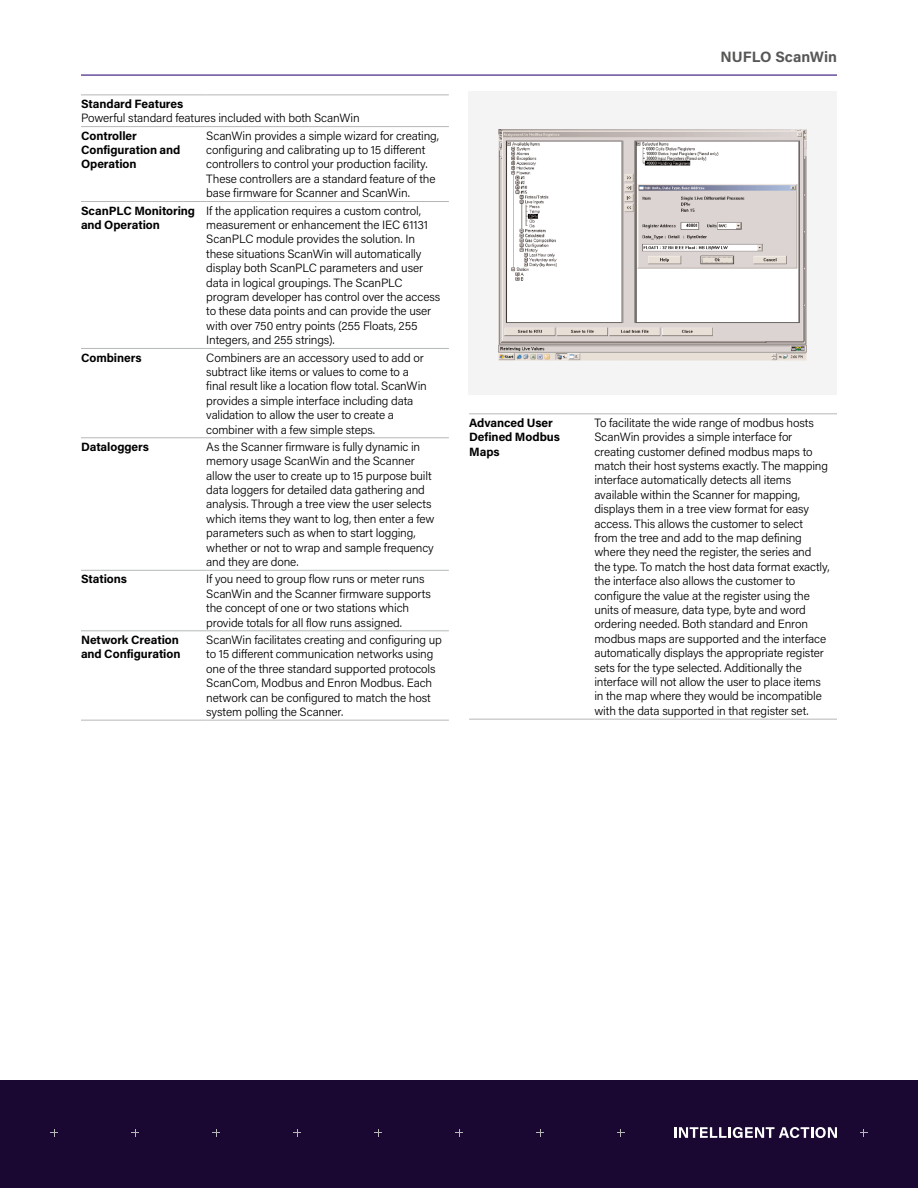
<style>
.page{position:relative;width:918px;height:1188px;background:#fff}
.page>*{position:absolute;margin:0;border:0;box-sizing:border-box;transform-origin:0 0}
.t1{font:700 15px "Acumin Pro";color:#575756}
.t2{font:300 12px/14.4px "Acumin Pro";letter-spacing:-.01em;color:#000}
.t3{font:700 12px/14.4px "Acumin Pro";letter-spacing:-.005em;color:#000}
</style>
<div class="page">
<div style="left:0;top:1080px;width:918px;height:108px;background:#1a0832"></div>
<hr style="left:81px;top:74px;width:756px;height:2px;background:#6a4f9b">
<hr style="left:81px;top:94px;width:125px;height:1px;background:#b6b7b7">
<hr style="left:206px;top:94px;width:243px;height:1px;background:#b6b7b7">
<hr style="left:81px;top:126px;width:125px;height:1px;background:#b6b7b7">
<hr style="left:206px;top:126px;width:243px;height:1px;background:#b6b7b7">
<hr style="left:81px;top:201px;width:125px;height:1px;background:#b6b7b7">
<hr style="left:206px;top:201px;width:243px;height:1px;background:#b6b7b7">
<hr style="left:81px;top:348px;width:125px;height:1px;background:#b6b7b7">
<hr style="left:206px;top:348px;width:243px;height:1px;background:#b6b7b7">
<hr style="left:81px;top:438px;width:125px;height:1px;background:#b6b7b7">
<hr style="left:206px;top:438px;width:243px;height:1px;background:#b6b7b7">
<hr style="left:81px;top:570px;width:125px;height:1px;background:#b6b7b7">
<hr style="left:206px;top:570px;width:243px;height:1px;background:#b6b7b7">
<hr style="left:81px;top:631px;width:125px;height:1px;background:#b6b7b7">
<hr style="left:206px;top:631px;width:243px;height:1px;background:#b6b7b7">
<hr style="left:81px;top:720px;width:125px;height:1px;background:#b6b7b7">
<hr style="left:206px;top:720px;width:243px;height:1px;background:#b6b7b7">
<hr style="left:469px;top:414px;width:125px;height:1px;background:#b6b7b7">
<hr style="left:594px;top:414px;width:243px;height:1px;background:#b6b7b7">
<hr style="left:469px;top:719px;width:125px;height:1px;background:#b6b7b7">
<hr style="left:594px;top:719px;width:243px;height:1px;background:#b6b7b7">
<div style="left:468px;top:91px;width:369px;height:303px;background:#f4f4f4"></div>
<img style="left:498px;top:129px;width:309px;height:232px">
<svg style="left:617px;top:1129px;width:8px;height:7px"></svg>
<svg style="left:536px;top:1129px;width:8px;height:7px"></svg>
<svg style="left:455px;top:1129px;width:8px;height:7px"></svg>
<svg style="left:374px;top:1129px;width:8px;height:7px"></svg>
<svg style="left:293px;top:1129px;width:8px;height:7px"></svg>
<svg style="left:212px;top:1129px;width:8px;height:7px"></svg>
<svg style="left:131px;top:1129px;width:8px;height:7px"></svg>
<svg style="left:50px;top:1129px;width:8px;height:7px"></svg>
<svg style="left:860px;top:1129px;width:8px;height:7px"></svg>
<svg style="left:674px;top:1127px;width:163px;height:11px"></svg>
<p class="t3" style="left:81px;top:96px;width:104px">Standard Features</p>
<p class="t2" style="left:81px;top:110px;width:280px">Powerful standard features included with both ScanWin</p>
<p class="t3" style="left:81px;top:128px;width:101px">Controller<br>Configuration and<br>Operation</p>
<p class="t2" style="left:206px;top:128px;width:234px">ScanWin provides a simple wizard for creating, configuring and calibrating up to 15 different controllers to control your production facility.<br>These controllers are a standard feature of the base firmware for Scanner and ScanWin.</p>
<p class="t3" style="left:81px;top:203px;width:116px">ScanPLC Monitoring and Operation</p>
<p class="t2" style="left:206px;top:203px;width:236px">If the application requires a custom control, measurement or enhancement the IEC 61131<br>ScanPLC module provides the solution. In these situations ScanWin will automatically display both ScanPLC parameters and user data in logical groupings. The ScanPLC program developer has control over the access to these data points and can provide the user with over 750 entry points (255 Floats, 255<br>Integers, and 255 strings).</p>
<p class="t3" style="left:81px;top:350px;width:62px">Combiners</p>
<p class="t2" style="left:206px;top:350px;width:222px">Combiners are an accessory used to add or subtract like items or values to come to a final result like a location flow total. ScanWin provides a simple interface including data validation to allow the user to create a combiner with a few simple steps.</p>
<p class="t3" style="left:81px;top:439px;width:70px">Dataloggers</p>
<p class="t2" style="left:206px;top:439px;width:230px">As the Scanner firmware is fully dynamic in memory usage ScanWin and the Scanner allow the user to create up to 15 purpose built data loggers for detailed data gathering and analysis. Through a tree view the user selects which items they want to log, then enter a few parameters such as when to start logging, whether or not to wrap and sample frequency and they are done.</p>
<p class="t3" style="left:81px;top:571px;width:48px">Stations</p>
<p class="t2" style="left:206px;top:572px;width:226px">If you need to group flow runs or meter runs ScanWin and the Scanner firmware supports the concept of one or two stations which provide totals for all flow runs assigned.</p>
<p class="t3" style="left:81px;top:632px;width:101px">Network Creation and Configuration</p>
<p class="t2" style="left:206px;top:632px;width:237px">ScanWin facilitates creating and configuring up to 15 different communication networks using one of the three standard supported protocols ScanCom, Modbus and Enron Modbus. Each network can be configured to match the host system polling the Scanner.</p>
<p class="t1" style="left:721px;top:46px;width:118px">NUFLO ScanWin</p>
<p class="t3" style="left:469px;top:415px;width:92px">Advanced User<br>Defined Modbus<br>Maps</p>
<p class="t2" style="left:594px;top:415px;width:237px">To facilitate the wide range of modbus hosts ScanWin provides a simple interface for creating customer defined modbus maps to match their host systems exactly. The mapping interface automatically detects all items available within the Scanner for mapping, displays them in a tree view format for easy access. This allows the customer to select<br>from the tree and add to the map defining where they need the register, the series and the type. To match the host data format exactly, the interface also allows the customer to configure the value at the register using the units of measure, data type, byte and word ordering needed. Both standard and Enron modbus maps are supported and the interface automatically displays the appropriate register sets for the type selected. Additionally the interface will not allow the user to place items in the map where they would be incompatible with the data supported in that register set.</p>
</div>
